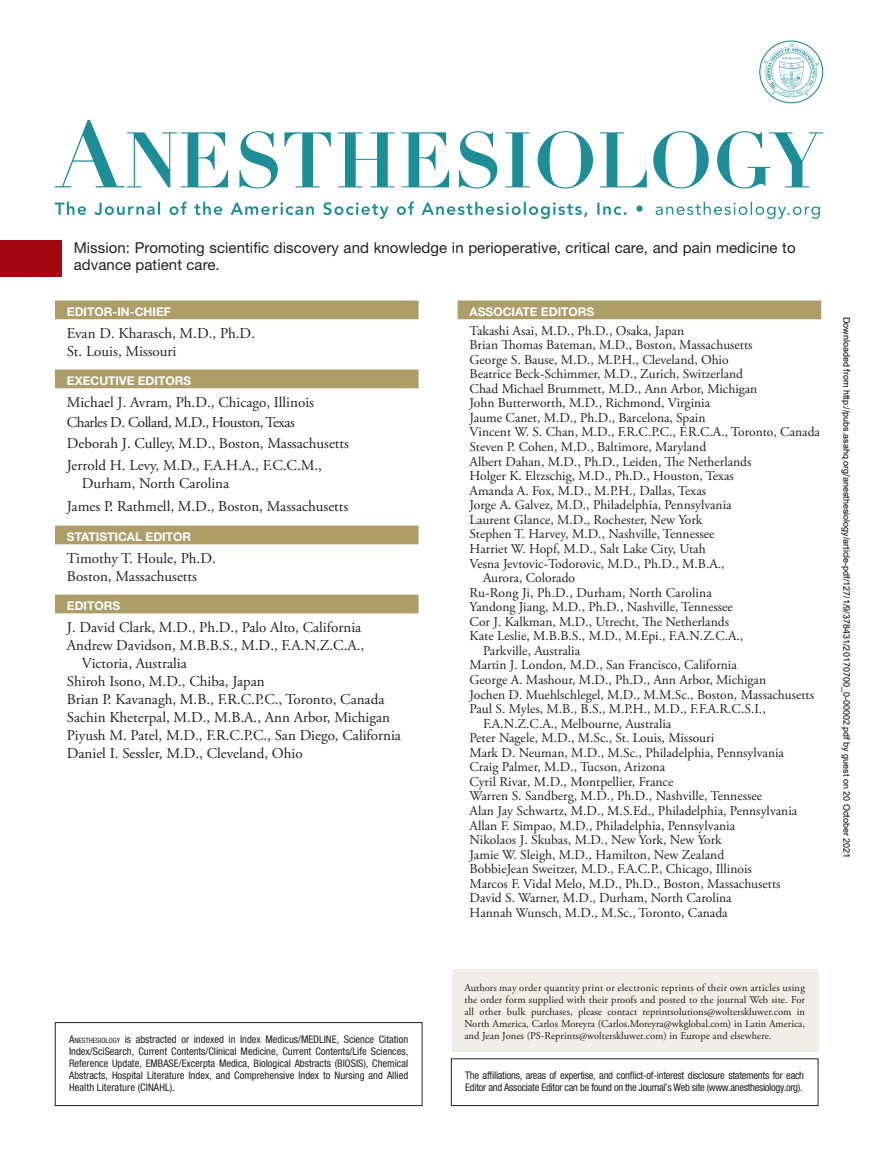
<style>
.page{position:relative;width:878px;height:1175px;background:#fff}
.page>*{position:absolute;margin:0;border:0;box-sizing:border-box;transform-origin:0 0}
.t1{font:15px/18px "Adobe Garamond Pro";color:#231f20}
.t2{font:15px/16.5px "Helvetica Neue";letter-spacing:.005em;color:#231f20}
.t3{font:15px/19.5px "Adobe Garamond Pro";letter-spacing:-.035em;color:#231f20}
.t4{font:13.5px "Adobe Garamond Pro";color:#231f20}
.t5{font:700 12px "Helvetica Neue";color:#fff}
.t6{font:condensed 10.5px/12px "Helvetica Neue";letter-spacing:-.025em;color:#231f20;text-align:justify}
.t7{font:10.5px/12px "Adobe Garamond Pro";letter-spacing:-.005em;color:#231f20;text-align:justify}
.t8{font:9px "Arial";color:#000}
.s1{font-size:7.35px}
</style>
<div class="page">
<svg style="left:55px;top:201px;width:764px;height:18px"></svg>
<svg style="left:55px;top:120px;width:768px;height:68px"></svg>
<svg style="left:759px;top:41px;width:64px;height:62px"></svg>
<div style="left:0;top:240px;width:62px;height:36px;background:#a1080f"></div>
<div style="left:55px;top:300px;width:363px;height:19px;background:#ac9d69"></div>
<div style="left:55px;top:369px;width:363px;height:19px;background:#ac9d69"></div>
<div style="left:55px;top:525px;width:363px;height:19px;background:#ac9d69"></div>
<div style="left:55px;top:594px;width:363px;height:19px;background:#ac9d69"></div>
<div style="left:457px;top:300px;width:364px;height:19px;background:#ac9d69"></div>
<div style="left:55px;top:1022px;width:367px;height:84px;border:1px solid #231f20"></div>
<div style="left:451px;top:1058px;width:367px;height:48px;border:1px solid #231f20"></div>
<div style="left:452px;top:969px;width:366px;height:83px;background:#f1ede7"></div>
<p class="t2" style="left:74px;top:240px;width:723px">Mission: Promoting scientific discovery and knowledge in perioperative, critical care, and pain medicine to advance patient care.</p>
<p class="t5" style="left:67px;top:304px;width:105px">EDITOR-IN-CHIEF</p>
<p class="t1" style="left:67px;top:325px;width:190px">Evan D. Kharasch, M.D., Ph.D.<br>St. Louis, Missouri</p>
<p class="t5" style="left:67px;top:373px;width:126px">EXECUTIVE EDITORS</p>
<p class="t3" style="left:67px;top:393px;width:248px">Michael J. Avram, Ph.D., Chicago, Illinois<br>Charles D. Collard, M.D., Houston, Texas</p>
<p class="t1" style="left:67px;top:432px;width:283px;line-height:22.5px">Deborah J. Culley, M.D., Boston, Massachusetts<br>Jerrold H. Levy, M.D., F.A.H.A., F.C.C.M.,</p>
<p class="t1" style="left:67px;top:472px;width:283px;line-height:22.5px;text-indent:15px">Durham, North Carolina<br>James P. Rathmell, M.D., Boston, Massachusetts</p>
<p class="t5" style="left:67px;top:529px;width:126px">STATISTICAL EDITOR</p>
<p class="t1" style="left:67px;top:550px;width:150px">Timothy T. Houle, Ph.D.<br>Boston, Massachusetts</p>
<p class="t5" style="left:67px;top:598px;width:55px">EDITORS</p>
<p class="t1" style="left:67px;top:619px;width:296px">J. David Clark, M.D., Ph.D., Palo Alto, California</p>
<p class="t1" style="left:67px;top:637px;width:299px">Andrew Davidson, M.B.B.S., M.D., F.A.N.Z.C.A.,</p>
<p class="t1" style="left:82px;top:655px;width:106px">Victoria, Australia</p>
<p class="t1" style="left:67px;top:673px;width:199px">Shiroh Isono, M.D., Chiba, Japan</p>
<p class="t1" style="left:67px;top:691px;width:319px">Brian P. Kavanagh, M.B., F.R.C.P.C., Toronto, Canada</p>
<p class="t1" style="left:67px;top:709px;width:324px">Sachin Kheterpal, M.D., M.B.A., Ann Arbor, Michigan</p>
<p class="t1" style="left:67px;top:727px;width:335px">Piyush M. Patel, M.D., F.R.C.P.C., San Diego, California</p>
<p class="t1" style="left:67px;top:745px;width:237px">Daniel I. Sessler, M.D., Cleveland, Ohio</p>
<p class="t5" style="left:469px;top:304px;width:126px">ASSOCIATE EDITORS</p>
<p class="t4" style="left:469px;top:322px;width:216px">Takashi Asai, M.D., Ph.D., Osaka, Japan</p>
<p class="t4" style="left:469px;top:337px;width:284px">Brian Thomas Bateman, M.D., Boston, Massachusetts</p>
<p class="t4" style="left:469px;top:351px;width:260px">George S. Bause, M.D., M.P.H., Cleveland, Ohio</p>
<p class="t4" style="left:469px;top:366px;width:275px">Beatrice Beck-Schimmer, M.D., Zurich, Switzerland</p>
<p class="t4" style="left:469px;top:380px;width:289px">Chad Michael Brummett, M.D., Ann Arbor, Michigan</p>
<p class="t4" style="left:469px;top:395px;width:242px">John Butterworth, M.D., Richmond, Virginia</p>
<p class="t4" style="left:469px;top:409px;width:237px">Jaume Canet, M.D., Ph.D., Barcelona, Spain</p>
<p class="t4" style="left:469px;top:424px;width:352px">Vincent W. S. Chan, M.D., F.R.C.P.C., F.R.C.A., Toronto, Canada</p>
<p class="t4" style="left:469px;top:438px;width:238px">Steven P. Cohen, M.D., Baltimore, Maryland</p>
<p class="t4" style="left:469px;top:453px;width:283px">Albert Dahan, M.D., Ph.D., Leiden, The Netherlands</p>
<p class="t4" style="left:469px;top:468px;width:266px">Holger K. Eltzschig, M.D., Ph.D., Houston, Texas</p>
<p class="t4" style="left:469px;top:482px;width:238px">Amanda A. Fox, M.D., M.P.H., Dallas, Texas</p>
<p class="t4" style="left:469px;top:497px;width:263px">Jorge A. Galvez, M.D., Philadelphia, Pennsylvania</p>
<p class="t4" style="left:469px;top:511px;width:234px">Laurent Glance, M.D., Rochester, New York</p>
<p class="t4" style="left:469px;top:526px;width:246px">Stephen T. Harvey, M.D., Nashville, Tennessee</p>
<p class="t4" style="left:469px;top:540px;width:237px">Harriet W. Hopf, M.D., Salt Lake City, Utah</p>
<p class="t4" style="left:469px;top:555px;width:256px">Vesna Jevtovic-Todorovic, M.D., Ph.D., M.B.A.,</p>
<p class="t4" style="left:483px;top:569px;width:93px">Aurora, Colorado</p>
<p class="t4" style="left:469px;top:584px;width:244px">Ru-Rong Ji, Ph.D., Durham, North Carolina</p>
<p class="t4" style="left:469px;top:599px;width:265px">Yandong Jiang, M.D., Ph.D., Nashville, Tennessee</p>
<p class="t4" style="left:469px;top:613px;width:261px">Cor J. Kalkman, M.D., Utrecht, The Netherlands</p>
<p class="t4" style="left:469px;top:628px;width:275px">Kate Leslie, M.B.B.S., M.D., M.Epi., F.A.N.Z.C.A.,</p>
<p class="t4" style="left:483px;top:642px;width:99px">Parkville, Australia</p>
<p class="t4" style="left:469px;top:657px;width:269px">Martin J. London, M.D., San Francisco, California</p>
<p class="t4" style="left:469px;top:671px;width:298px">George A. Mashour, M.D., Ph.D., Ann Arbor, Michigan</p>
<p class="t4" style="left:469px;top:686px;width:346px">Jochen D. Muehlschlegel, M.D., M.M.Sc., Boston, Massachusetts</p>
<p class="t4" style="left:469px;top:700px;width:297px">Paul S. Myles, M.B., B.S., M.P.H., M.D., F.F.A.R.C.S.I.,</p>
<p class="t4" style="left:483px;top:715px;width:190px">F.A.N.Z.C.A., Melbourne, Australia</p>
<p class="t4" style="left:469px;top:730px;width:246px">Peter Nagele, M.D., M.Sc., St. Louis, Missouri</p>
<p class="t4" style="left:469px;top:744px;width:316px">Mark D. Neuman, M.D., M.Sc., Philadelphia, Pennsylvania</p>
<p class="t4" style="left:469px;top:759px;width:197px">Craig Palmer, M.D., Tucson, Arizona</p>
<p class="t4" style="left:469px;top:773px;width:205px">Cyril Rivat, M.D., Montpellier, France</p>
<p class="t4" style="left:469px;top:788px;width:294px">Warren S. Sandberg, M.D., Ph.D., Nashville, Tennessee</p>
<p class="t4" style="left:469px;top:802px;width:329px">Alan Jay Schwartz, M.D., M.S.Ed., Philadelphia, Pennsylvania</p>
<p class="t4" style="left:469px;top:817px;width:267px">Allan F. Simpao, M.D., Philadelphia, Pennsylvania</p>
<p class="t4" style="left:469px;top:831px;width:253px">Nikolaos J. Skubas, M.D., New York, New York</p>
<p class="t4" style="left:469px;top:846px;width:256px">Jamie W. Sleigh, M.D., Hamilton, New Zealand</p>
<p class="t4" style="left:469px;top:861px;width:284px">BobbieJean Sweitzer, M.D., F.A.C.P., Chicago, Illinois</p>
<p class="t4" style="left:469px;top:875px;width:312px">Marcos F. Vidal Melo, M.D., Ph.D., Boston, Massachusetts</p>
<p class="t4" style="left:469px;top:890px;width:263px">David S. Warner, M.D., Durham, North Carolina</p>
<p class="t4" style="left:469px;top:904px;width:259px">Hannah Wunsch, M.D., M.Sc., Toronto, Canada</p>
<p class="t8" style="left:850px;top:317px;width:543px;rotate:90deg">Downloaded from http://pubs.asahq.org/anesthesiology/article-pdf/127/1/9/378431/20170700_0-00002.pdf by guest on 20 October 2021</p>
<p class="t6" style="left:69px;top:1033px;width:340px">A<span class="s1">NESTHESIOLOGY</span> is abstracted or indexed in Index Medicus/MEDLINE, Science Citation Index/SciSearch, Current Contents/Clinical Medicine, Current Contents/Life Sciences, Reference Update, EMBASE/Excerpta Medica, Biological Abstracts (BIOSIS), Chemical Abstracts, Hospital Literature Index, and Comprehensive Index to Nursing and Allied Health Literature (CINAHL).</p>
<p class="t7" style="left:464px;top:982px;width:342px">Authors may order quantity print or electronic reprints of their own articles using the order form supplied with their proofs and posted to the journal Web site. For all other bulk purchases, please contact reprintsolutions@wolterskluwer.com in North America, Carlos Moreyra (Carlos.Moreyra@wkglobal.com) in Latin America, and Jean Jones (PS-Reprints@wolterskluwer.com) in Europe and elsewhere.</p>
<p class="t6" style="left:465px;top:1069px;width:340px">The affiliations, areas of expertise, and conflict-of-interest disclosure statements for each<br>Editor and Associate Editor can be found on the Journal’s Web site (www.anesthesiology.org).</p>
</div>
